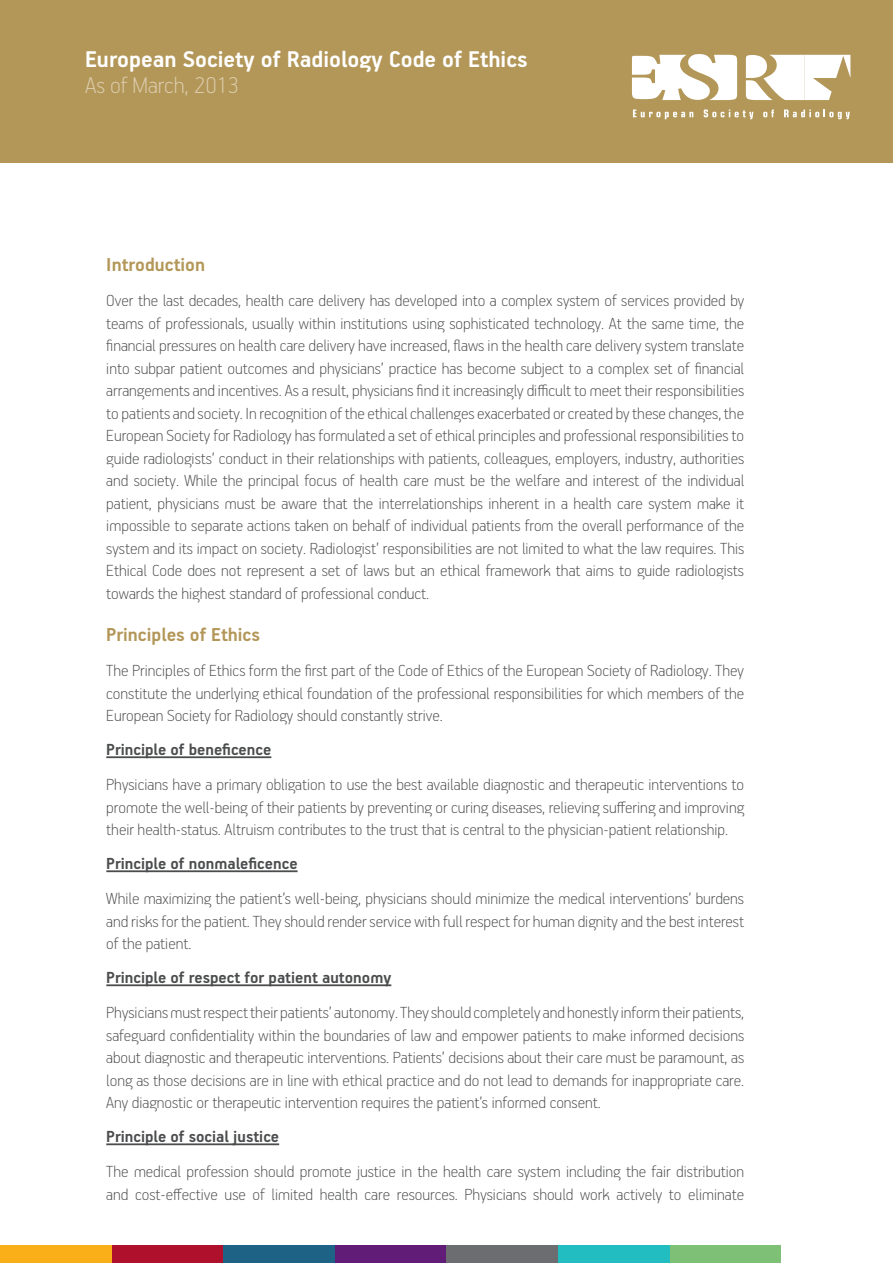
<style>
.page{position:relative;width:893px;height:1263px;background:#fff}
.page>*{position:absolute;margin:0;border:0;box-sizing:border-box;transform-origin:0 0}
.t1{font:700 25.5px "PF Handbook Pro";color:#fff}
.t2{font:100 25.5px "PF Handbook Pro";color:#deceb0}
.t3{font:700 21px "PF Handbook Pro";color:#b39758}
.t4{font:100 18px/22.5px "PF Handbook Pro";color:#4b4c4d;text-align:justify}
.t5{font:700 18px "PF Handbook Pro";color:#4b4c4d}
</style>
<div class="page">
<div style="left:0;top:0;width:893px;height:163px;background:#b39758"></div>
<svg style="left:632px;top:54px;width:218px;height:46px"></svg>
<svg style="left:633px;top:110px;width:60px;height:9px"></svg>
<svg style="left:704px;top:109px;width:49px;height:10px"></svg>
<svg style="left:763px;top:109px;width:11px;height:8px"></svg>
<svg style="left:784px;top:110px;width:66px;height:9px"></svg>
<div style="left:112px;top:1245px;width:111px;height:18px;background:#af112c"></div>
<div style="left:0;top:1245px;width:112px;height:18px;background:#faaf18"></div>
<div style="left:223px;top:1245px;width:112px;height:18px;background:#1e6385"></div>
<div style="left:335px;top:1245px;width:111px;height:18px;background:#611c78"></div>
<div style="left:446px;top:1245px;width:112px;height:18px;background:#6c6d70"></div>
<div style="left:558px;top:1245px;width:112px;height:18px;background:#21bdc1"></div>
<div style="left:670px;top:1245px;width:111px;height:18px;background:#7fc077"></div>
<hr style="left:106px;top:756px;width:165px;height:2px;background:#4b4c4d">
<hr style="left:106px;top:870px;width:192px;height:2px;background:#4b4c4d">
<hr style="left:106px;top:984px;width:285px;height:2px;background:#4b4c4d">
<hr style="left:106px;top:1143px;width:173px;height:2px;background:#4b4c4d">
<h1 class="t1" style="left:85px;top:44px;width:444px">European Society of Radiology Code of Ethics</h1>
<h1 class="t2" style="left:85px;top:70px;width:156px">As of March, 2013</h1>
<p class="t3" style="left:106px;top:252px;width:100px">Introduction</p>
<p class="t4" style="left:106px;top:289px;width:639px">Over the last decades, health care delivery has developed into a complex system of services provided by teams of professionals, usually within institutions using sophisticated technology. At the same time, the financial pressures on health care delivery have increased, flaws in the health care delivery system translate into subpar patient outcomes and physicians’ practice has become subject to a complex set of financial arrangements and incentives. As a result, physicians find it increasingly difficult to meet their responsibilities to patients and society. In recognition of the ethical challenges exacerbated or created by these changes, the European Society for Radiology has formulated a set of ethical principles and professional responsibilities to guide radiologists’ conduct in their relationships with patients, colleagues, employers, industry, authorities and society. While the principal focus of health care must be the welfare and interest of the individual patient, physicians must be aware that the interrelationships inherent in a health care system make it impossible to separate actions taken on behalf of individual patients from the overall performance of the system and its impact on society. Radiologist’ responsibilities are not limited to what the law requires. This Ethical Code does not represent a set of laws but an ethical framework that aims to guide radiologists towards the highest standard of professional conduct.</p>
<p class="t3" style="left:106px;top:622px;width:155px">Principles of Ethics</p>
<p class="t4" style="left:106px;top:659px;width:639px">The Principles of Ethics form the first part of the Code of Ethics of the European Society of Radiology. They constitute the underlying ethical foundation of the professional responsibilities for which members of the European Society for Radiology should constantly strive.</p>
<p class="t5" style="left:106px;top:738px;width:167px">Principle of beneficence</p>
<p class="t4" style="left:106px;top:773px;width:639px">Physicians have a primary obligation to use the best available diagnostic and therapeutic interventions to promote the well-being of their patients by preventing or curing diseases, relieving suffering and improving their health-status. Altruism contributes to the trust that is central to the physician-patient relationship.</p>
<p class="t5" style="left:106px;top:852px;width:193px">Principle of nonmaleficence</p>
<p class="t4" style="left:106px;top:887px;width:639px">While maximizing the patient’s well-being, physicians should minimize the medical interventions’ burdens and risks for the patient. They should render service with full respect for human dignity and the best interest of the patient.</p>
<p class="t5" style="left:106px;top:966px;width:287px">Principle of respect for patient autonomy</p>
<p class="t4" style="left:106px;top:1001px;width:639px">Physicians must respect their patients’ autonomy. They should completely and honestly inform their patients, safeguard confidentiality within the boundaries of law and empower patients to make informed decisions about diagnostic and therapeutic interventions. Patients’ decisions about their care must be paramount, as long as those decisions are in line with ethical practice and do not lead to demands for inappropriate care.<br>Any diagnostic or therapeutic intervention requires the patient’s informed consent.</p>
<p class="t5" style="left:106px;top:1125px;width:174px">Principle of social justice</p>
<p class="t4" style="left:106px;top:1160px;width:639px">The medical profession should promote justice in the health care system including the fair distribution and cost-effective use of limited health care resources. Physicians should work actively to eliminate</p>
</div>
